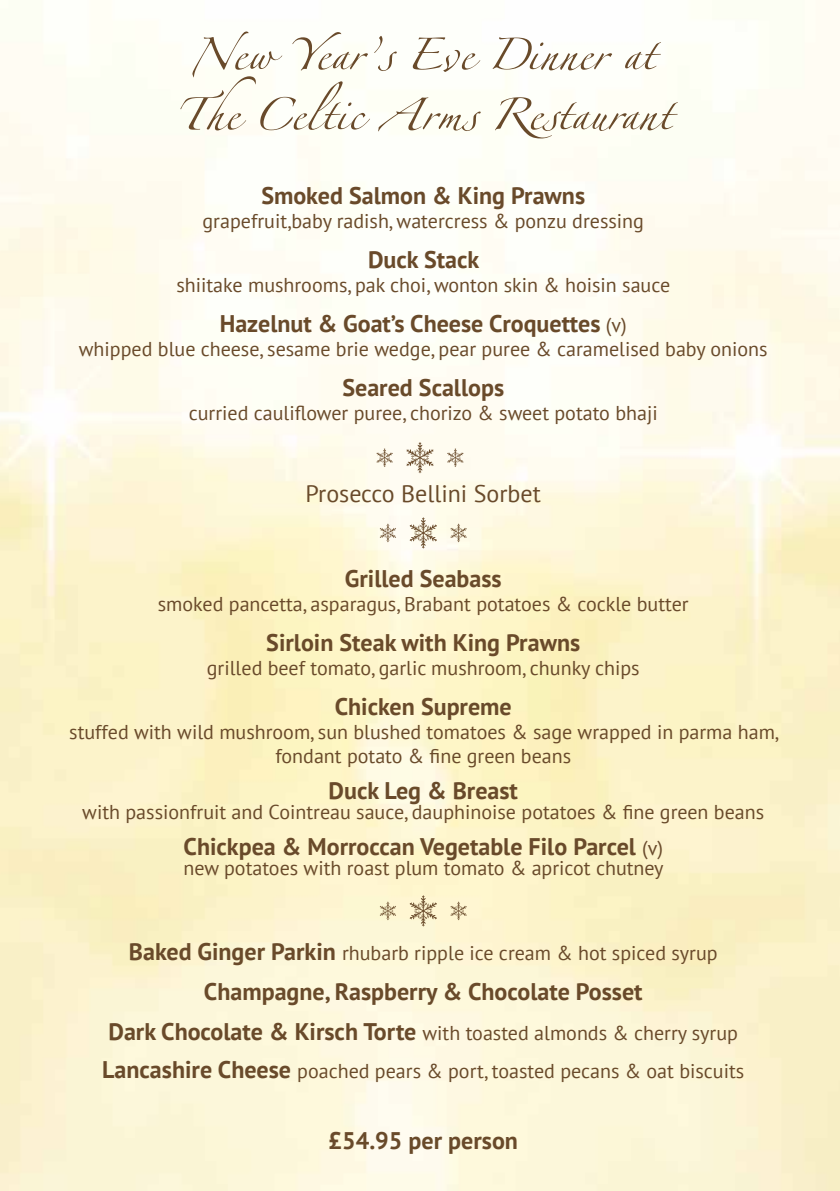
<style>
.page{position:relative;width:840px;height:1191px;background:#fff}
.page>*{position:absolute;margin:0;border:0;box-sizing:border-box;transform-origin:0 0}
.t1{font:72px/60px "Linotype Zapfino One";color:#694a2a}
.t2{font:700 24px "PT Sans";color:#694a2a}
.t3{font:24px "PT Sans";color:#694a2a}
.t4{font:20px/24px "PT Sans";color:#694a2a;text-align:center}
.s1{font-weight:400;font-size:20px}
.s2{font-weight:700;font-size:24px}
</style>
<div class="page">
<img style="left:0;top:0;width:839px;height:1191px">
<svg style="left:379px;top:901px;width:17px;height:19px"></svg>
<svg style="left:409px;top:895px;width:27px;height:31px"></svg>
<svg style="left:450px;top:901px;width:16px;height:19px"></svg>
<svg style="left:376px;top:448px;width:16px;height:19px"></svg>
<svg style="left:406px;top:442px;width:27px;height:31px"></svg>
<svg style="left:447px;top:448px;width:16px;height:19px"></svg>
<svg style="left:379px;top:523px;width:17px;height:19px"></svg>
<svg style="left:409px;top:517px;width:27px;height:32px"></svg>
<svg style="left:450px;top:523px;width:16px;height:19px"></svg>
<h1 class="t1" style="left:175px;top:14px;width:497px">New Year’s Eve Dinner at<br>The Celtic Arms Restaurant</h1>
<p class="t2" style="left:261px;top:180px;width:325px">Smoked Salmon &amp; King Prawns</p>
<p class="t4" style="left:202px;top:208px;width:442px">grapefruit,baby radish, watercress &amp; ponzu dressing</p>
<p class="t2" style="left:368px;top:244px;width:113px">Duck Stack</p>
<p class="t4" style="left:176px;top:272px;width:495px">shiitake mushrooms, pak choi, wonton skin &amp; hoisin sauce</p>
<p class="t2" style="left:220px;top:308px;width:408px">Hazelnut &amp; Goat’s Cheese Croquettes <span class="s1">(v)</span></p>
<p class="t4" style="left:79px;top:336px;width:690px">whipped blue cheese, sesame brie wedge, pear puree &amp; caramelised baby onions</p>
<p class="t2" style="left:342px;top:372px;width:163px">Seared Scallops</p>
<p class="t4" style="left:189px;top:400px;width:470px">curried cauliflower puree, chorizo &amp; sweet potato bhaji</p>
<p class="t3" style="left:305px;top:478px;width:237px">Prosecco Bellini Sorbet</p>
<p class="t2" style="left:344px;top:562px;width:158px">Grilled Seabass</p>
<p class="t4" style="left:158px;top:591px;width:532px">smoked pancetta, asparagus, Brabant potatoes &amp; cockle butter</p>
<p class="t2" style="left:266px;top:626px;width:315px">Sirloin Steak with King Prawns</p>
<p class="t4" style="left:207px;top:655px;width:434px">grilled beef tomato, garlic mushroom, chunky chips</p>
<p class="t2" style="left:334px;top:690px;width:178px">Chicken Supreme</p>
<p class="t4" style="left:69px;top:719px;width:710px">stuffed with wild mushroom, sun blushed tomatoes &amp; sage wrapped in parma ham, fondant potato &amp; fine green beans</p>
<p class="t2" style="left:328px;top:774px;width:191px">Duck Leg &amp; Breast</p>
<p class="t4" style="left:82px;top:799px;width:683px">with passionfruit and Cointreau sauce, dauphinoise potatoes &amp; fine green beans</p>
<p class="t2" style="left:183px;top:830px;width:480px">Chickpea &amp; Morroccan Vegetable Filo Parcel <span class="s1">(v)</span></p>
<p class="t4" style="left:183px;top:855px;width:481px">new potatoes with roast plum tomato &amp; apricot chutney</p>
<p class="t4" style="left:129px;top:940px;width:590px"><span class="s2">Baked Ginger Parkin</span> rhubarb ripple ice cream &amp; hot spiced syrup</p>
<p class="t2" style="left:204px;top:975px;width:440px">Champagne, Raspberry &amp; Chocolate Posset</p>
<p class="t4" style="left:102px;top:1013px;width:643px;line-height:38px"><span class="s2">Dark Chocolate &amp; Kirsch Torte</span> with toasted almonds &amp; cherry syrup<br><span class="s2">Lancashire Cheese</span> poached pears &amp; port, toasted pecans &amp; oat biscuits</p>
<p class="t2" style="left:328px;top:1124px;width:191px">£54.95 per person</p>
</div>
